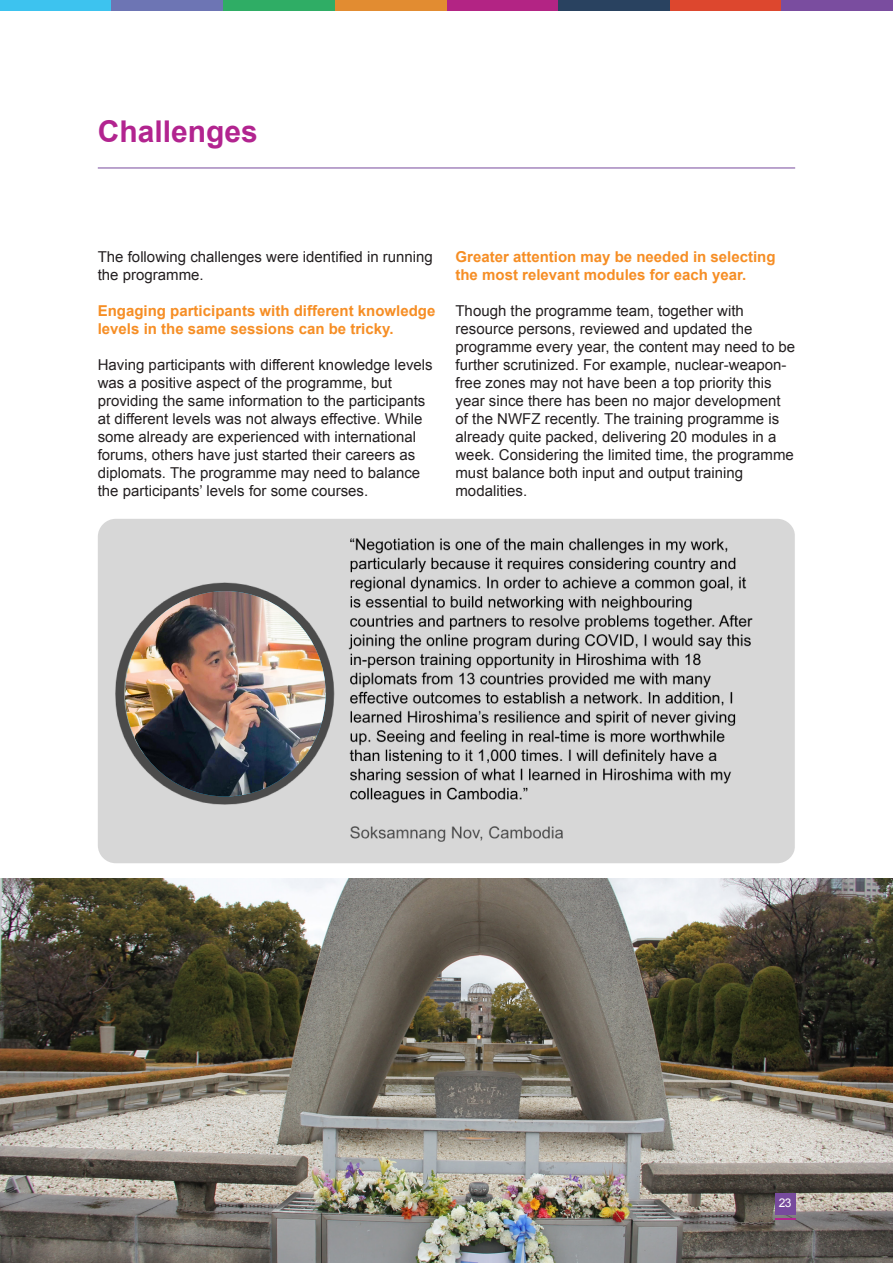
<style>
.page{position:relative;width:893px;height:1263px;background:#fff}
.page>*{position:absolute;margin:0;border:0;box-sizing:border-box;transform-origin:0 0}
.t1{font:700 30px "Arial";color:#b2248f}
.t2{font:15px/18px "Arial";color:#231f20}
.t3{font:700 15px/18px "Arial";color:#f68e25}
.t4{font:12px "Arial";color:#fff}
</style>
<div class="page">
<div style="left:0;top:0;width:112px;height:11px;background:#3dc3ef"></div>
<div style="left:446px;top:0;width:112px;height:11px;background:#b32484"></div>
<div style="left:223px;top:0;width:112px;height:11px;background:#2fad65"></div>
<div style="left:670px;top:0;width:111px;height:11px;background:#dd472e"></div>
<div style="left:112px;top:0;width:111px;height:11px;background:#6d75b4"></div>
<div style="left:558px;top:0;width:112px;height:11px;background:#294260"></div>
<div style="left:335px;top:0;width:111px;height:11px;background:#e28c31"></div>
<div style="left:781px;top:0;width:112px;height:11px;background:#7a4d9f"></div>
<hr style="left:98px;top:168px;width:697px;height:1px;background:#774b9d">
<img style="left:98px;top:519px;width:697px;height:344px">
<img style="left:0;top:878px;width:893px;height:385px">
<img style="left:125px;top:591px;width:201px;height:205px">
<div style="left:775px;top:1193px;width:20px;height:22px;background:#774b9d"></div>
<hr style="left:775px;top:1218px;width:20px;height:2px;background:#b2248f">
<p class="t1" style="left:98px;top:112px;width:162px">Challenges</p>
<p class="t2" style="left:98px;top:248px;width:337px">The following challenges were identified in running the programme.</p>
<p class="t3" style="left:98px;top:302px;width:339px">Engaging participants with different knowledge levels in the same sessions can be tricky.</p>
<p class="t2" style="left:98px;top:356px;width:336px">Having participants with different knowledge levels was a positive aspect of the programme, but providing the same information to the participants at different levels was not always effective. While some already are experienced with international forums, others have just started their careers as diplomats. The programme may need to balance the participants’ levels for some courses.</p>
<p class="t3" style="left:455px;top:248px;width:322px">Greater attention may be needed in selecting the most relevant modules for each year.</p>
<p class="t2" style="left:455px;top:302px;width:341px">Though the programme team, together with resource persons, reviewed and updated the programme every year, the content may need to be further scrutinized. For example, nuclear-weapon&shy;free zones may not have been a top priority this year since there has been no major development of the NWFZ recently. The training programme is already quite packed, delivering 20 modules in a week. Considering the limited time, the programme must balance both input and output training modalities.</p>
<p class="t4" style="left:779px;top:1194px;width:14px">23</p>
</div>
